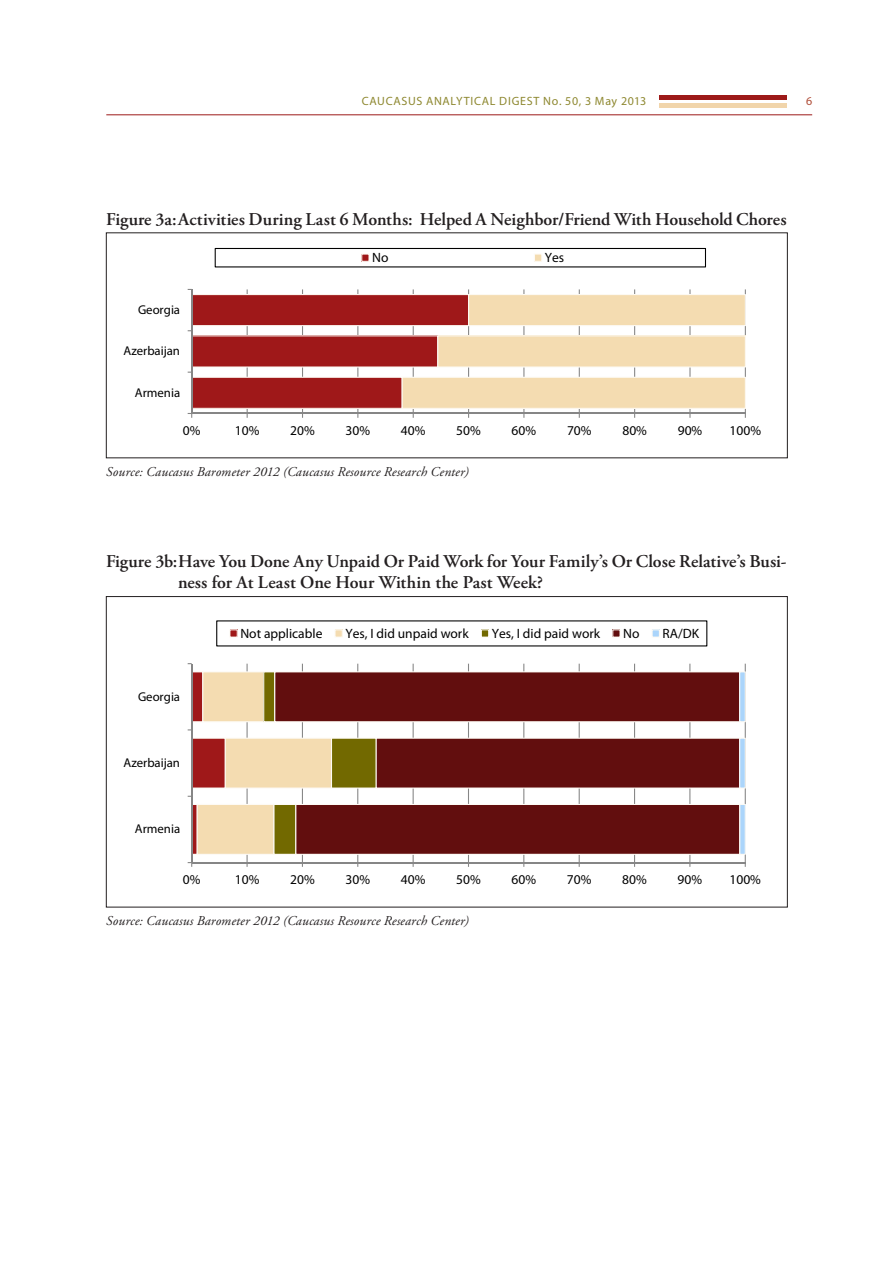
<style>
.page{position:relative;width:893px;height:1263px;background:#fff}
.page>*{position:absolute;margin:0;border:0;box-sizing:border-box;transform-origin:0 0}
.Ueberschrift_Grafik{font:600 18px/21.6px "Adobe Garamond Pro";letter-spacing:-.005em;color:#231f20}
.t1{font:13.5px "Myriad Pro";color:#000}
.Quelle_Tabelle{font:italic 13.5px "Adobe Garamond Pro";letter-spacing:.015em;color:#231f20}
.t2{font:12.75px "Myriad Pro";color:#000}
.t3{font:12px "Myriad Pro";letter-spacing:.06em;color:#8e8830}
.t4{font:12px "Myriad Pro";color:#af4d38}
</style>
<div class="page">
<div style="left:659px;top:103px;width:128px;height:5px;background:#f1d5ab"></div>
<hr style="left:659px;top:96px;width:128px;height:4px;background:#9d1a19">
<hr style="left:106px;top:114px;width:706px;height:1px;background:#9d1a19">
<svg style="left:188px;top:289px;width:558px;height:129px"></svg>
<svg style="left:215px;top:248px;width:491px;height:19px"></svg>
<hr style="left:247px;top:664px;width:1px;height:198px;background:#868686">
<hr style="left:302px;top:664px;width:1px;height:198px;background:#868686">
<hr style="left:357px;top:664px;width:1px;height:198px;background:#868686">
<hr style="left:413px;top:664px;width:1px;height:198px;background:#868686">
<hr style="left:468px;top:664px;width:1px;height:198px;background:#868686">
<hr style="left:523px;top:664px;width:1px;height:198px;background:#868686">
<hr style="left:579px;top:664px;width:1px;height:198px;background:#868686">
<hr style="left:634px;top:664px;width:1px;height:198px;background:#868686">
<hr style="left:689px;top:664px;width:1px;height:198px;background:#868686">
<hr style="left:745px;top:664px;width:1px;height:198px;background:#868686">
<svg style="left:192px;top:804px;width:554px;height:51px"></svg>
<svg style="left:192px;top:738px;width:554px;height:51px"></svg>
<svg style="left:192px;top:671px;width:554px;height:51px"></svg>
<hr style="left:192px;top:862px;width:553px;height:1px;background:#868686">
<hr style="left:191px;top:664px;width:1px;height:198px;background:#868686">
<svg style="left:216px;top:620px;width:491px;height:26px"></svg>
<p class="t3" style="left:362px;top:94px;width:286px">CAUCASUS ANALYTICAL DIGEST No. 50, 3 May 2013</p>
<p class="t4" style="left:806px;top:94px;width:8px">6</p>
<p class="Ueberschrift_Grafik" style="left:106px;top:208px;width:682px">Figure 3a:Activities During Last 6 Months: Helped A Neighbor/Friend With Household Chores</p>
<p class="t2" style="left:138px;top:302px;width:44px">Georgia</p>
<p class="t2" style="left:124px;top:343px;width:58px">Azerbaijan</p>
<p class="t2" style="left:135px;top:385px;width:47px">Armenia</p>
<p class="t1" style="left:372px;top:249px;width:18px">No</p>
<p class="t1" style="left:545px;top:249px;width:21px">Yes</p>
<p class="t1" style="left:183px;top:422px;width:19px">0%</p>
<p class="t1" style="left:235px;top:422px;width:26px">10%</p>
<p class="t1" style="left:290px;top:422px;width:26px">20%</p>
<p class="t1" style="left:346px;top:422px;width:26px">30%</p>
<p class="t1" style="left:401px;top:422px;width:26px">40%</p>
<p class="t1" style="left:456px;top:422px;width:26px">50%</p>
<p class="t1" style="left:512px;top:422px;width:26px">60%</p>
<p class="t1" style="left:567px;top:422px;width:26px">70%</p>
<p class="t1" style="left:622px;top:422px;width:26px">80%</p>
<p class="t1" style="left:678px;top:422px;width:26px">90%</p>
<p class="t1" style="left:730px;top:422px;width:33px">100%</p>
<p class="Quelle_Tabelle" style="left:106px;top:463px;width:364px">Source: Caucasus Barometer 2012 (Caucasus Resource Research Center)</p>
<p class="Ueberschrift_Grafik" style="left:178px;top:550px;width:610px;text-indent:-72px">Figure 3b:Have You Done Any Unpaid Or Paid Work for Your Family’s Or Close Relative’s Busi&shy;ness for At Least One Hour Within the Past Week?</p>
<p class="t2" style="left:138px;top:689px;width:44px">Georgia</p>
<p class="t2" style="left:124px;top:755px;width:58px">Azerbaijan</p>
<p class="t2" style="left:135px;top:821px;width:47px">Armenia</p>
<p class="t1" style="left:240px;top:625px;width:84px">Not applicable</p>
<p class="t1" style="left:345px;top:625px;width:125px">Yes, I did unpaid work</p>
<p class="t1" style="left:492px;top:625px;width:110px">Yes, I did paid work</p>
<p class="t1" style="left:623px;top:625px;width:18px">No</p>
<p class="t1" style="left:662px;top:625px;width:38px">RA/DK</p>
<p class="t1" style="left:183px;top:871px;width:19px">0%</p>
<p class="t1" style="left:235px;top:871px;width:26px">10%</p>
<p class="t1" style="left:290px;top:871px;width:26px">20%</p>
<p class="t1" style="left:346px;top:871px;width:26px">30%</p>
<p class="t1" style="left:401px;top:871px;width:26px">40%</p>
<p class="t1" style="left:456px;top:871px;width:26px">50%</p>
<p class="t1" style="left:512px;top:871px;width:26px">60%</p>
<p class="t1" style="left:567px;top:871px;width:26px">70%</p>
<p class="t1" style="left:622px;top:871px;width:26px">80%</p>
<p class="t1" style="left:678px;top:871px;width:26px">90%</p>
<p class="t1" style="left:729px;top:871px;width:33px">100%</p>
<p class="Quelle_Tabelle" style="left:106px;top:913px;width:364px">Source: Caucasus Barometer 2012 (Caucasus Resource Research Center)</p>
</div>
